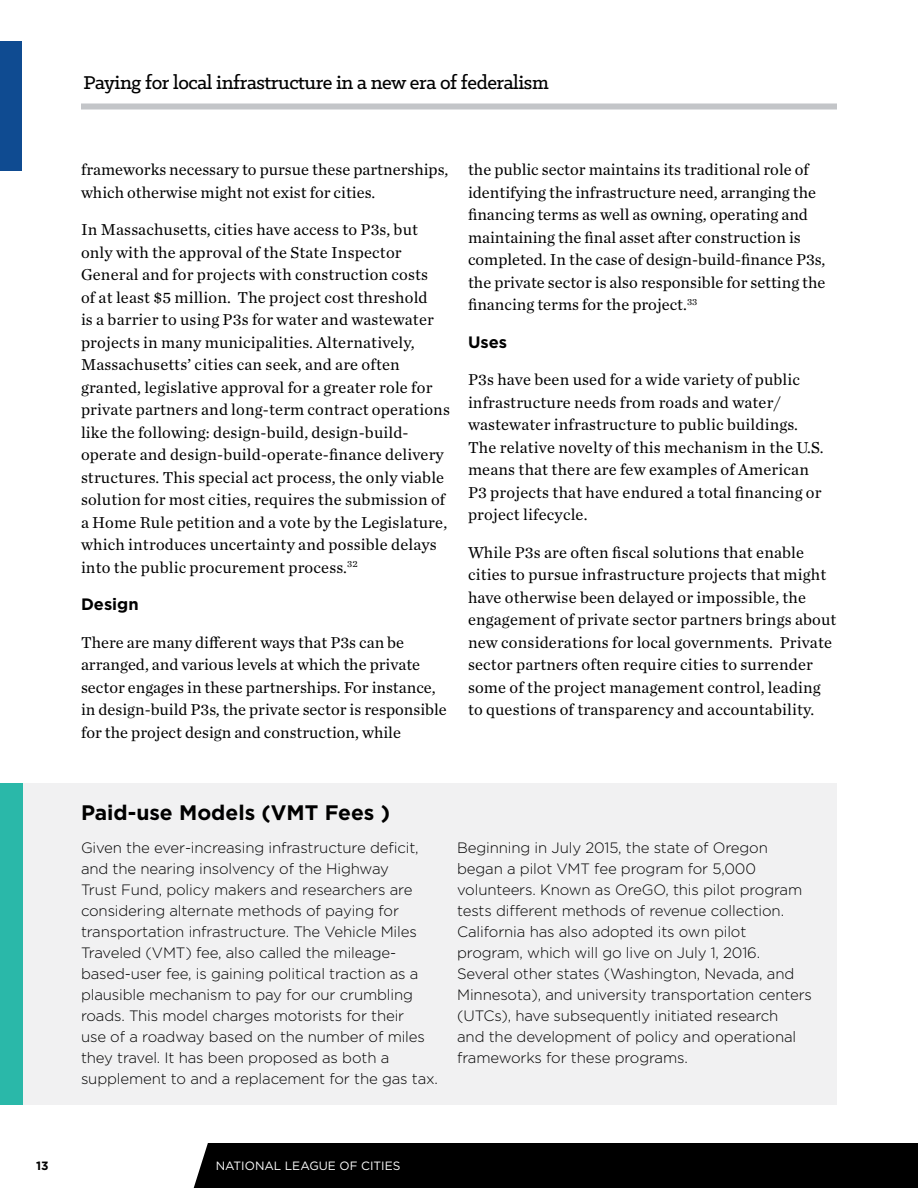
<style>
.page{position:relative;width:918px;height:1188px;background:#fff}
.page>*{position:absolute;margin:0;border:0;box-sizing:border-box;transform-origin:0 0}
.t1{font:500 21px "Klinic Slab";letter-spacing:-.02em;color:#000}
.t2{font:700 21px "Gotham";color:#000}
.t3{font:16.5px/22.5px "Chronicle Text G1";letter-spacing:.01em;color:#000}
.t4{font:700 16.5px "Gotham";color:#000}
.t5{font:300 15px/21px "Gotham";letter-spacing:-.01em;color:#000}
.t6{font:12px "Gotham";color:#fff}
.t7{font:700 12px "Gotham";color:#000}
</style>
<div class="page">
<div style="left:193px;top:1143px;width:725px;height:45px;background:#000"></div>
<div style="left:0;top:41px;width:22px;height:130px;background:#0f4b91"></div>
<div style="left:81px;top:104px;width:756px;height:6px;background:#c3c5c8"></div>
<div style="left:0;top:783px;width:836px;height:322px;background:#f1f1f2"></div>
<div style="left:0;top:783px;width:22px;height:322px;background:#2ab8a9"></div>
<p class="t1" style="left:83px;top:69px;width:467px">Paying for local infrastructure in a new era of federalism</p>
<p class="t3" style="left:81px;top:158px;width:369px">frameworks necessary to pursue these partnerships, which otherwise might not exist for cities.</p>
<p class="t3" style="left:81px;top:218px;width:371px">In Massachusetts, cities have access to P3s, but only with the approval of the State Inspector General and for projects with construction costs<br>of at least $5 million. The project cost threshold<br>is a barrier to using P3s for water and wastewater projects in many municipalities. Alternatively, Massachusetts’ cities can seek, and are often granted, legislative approval for a greater role for private partners and long-term contract operations like the following: design-build, design-build&shy;operate and design-build-operate-finance delivery structures. This special act process, the only viable solution for most cities, requires the submission of a Home Rule petition and a vote by the Legislature, which introduces uncertainty and possible delays into the public procurement process.<sup>32</sup></p>
<p class="t4" style="left:81px;top:593px;width:59px">Design</p>
<p class="t3" style="left:81px;top:630px;width:367px">There are many different ways that P3s can be arranged, and various levels at which the private sector engages in these partnerships. For instance, in design-build P3s, the private sector is responsible for the project design and construction, while</p>
<p class="t3" style="left:468px;top:158px;width:359px">the public sector maintains its traditional role of identifying the infrastructure need, arranging the financing terms as well as owning, operating and maintaining the final asset after construction is completed. In the case of design-build-finance P3s, the private sector is also responsible for setting the financing terms for the project.<sup>33</sup></p>
<p class="t4" style="left:468px;top:331px;width:41px">Uses</p>
<p class="t3" style="left:468px;top:368px;width:357px">P3s have been used for a wide variety of public infrastructure needs from roads and water/ wastewater infrastructure to public buildings.<br>The relative novelty of this mechanism in the U.S. means that there are few examples of American P3 projects that have endured a total financing or project lifecycle.</p>
<p class="t3" style="left:468px;top:540px;width:370px">While P3s are often fiscal solutions that enable cities to pursue infrastructure projects that might have otherwise been delayed or impossible, the engagement of private sector partners brings about new considerations for local governments. Private sector partners often require cities to surrender some of the project management control, leading to questions of transparency and accountability.</p>
<p class="t2" style="left:81px;top:799px;width:311px">Paid-use Models (VMT Fees )</p>
<p class="t5" style="left:81px;top:836px;width:359px">Given the ever-increasing infrastructure deficit, and the nearing insolvency of the Highway<br>Trust Fund, policy makers and researchers are considering alternate methods of paying for transportation infrastructure. The Vehicle Miles Traveled (VMT) fee, also called the mileage&shy;based-user fee, is gaining political traction as a plausible mechanism to pay for our crumbling roads. This model charges motorists for their<br>use of a roadway based on the number of miles they travel. It has been proposed as both a supplement to and a replacement for the gas tax.</p>
<p class="t5" style="left:457px;top:836px;width:356px">Beginning in July 2015, the state of Oregon began a pilot VMT fee program for 5,000 volunteers. Known as OreGO, this pilot program tests different methods of revenue collection.<br>California has also adopted its own pilot program, which will go live on July 1, 2016.<br>Several other states (Washington, Nevada, and Minnesota), and university transportation centers (UTCs), have subsequently initiated research<br>and the development of policy and operational frameworks for these programs.</p>
<p class="t7" style="left:36px;top:1157px;width:14px">13</p>
<p class="t6" style="left:216px;top:1158px;width:186px">NATIONAL LEAGUE OF CITIES</p>
</div>
